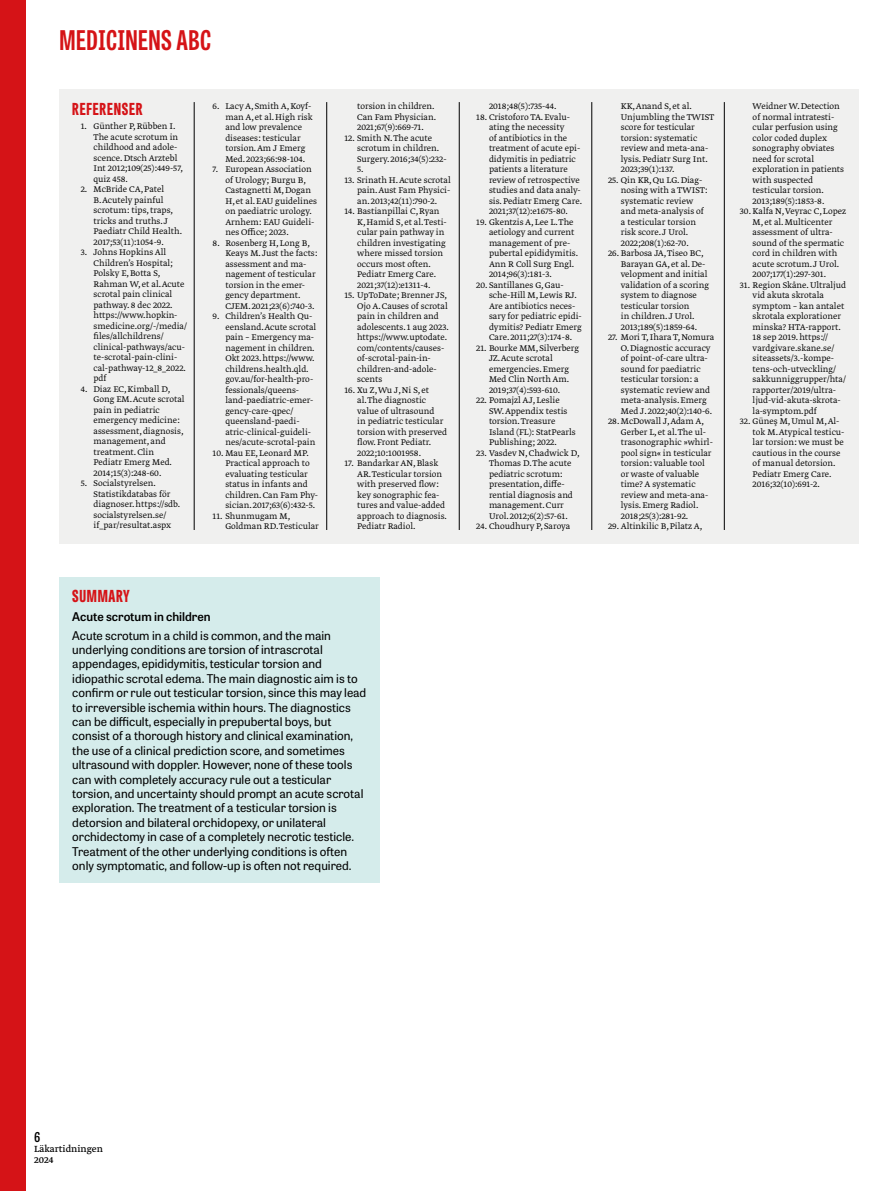
<style>
.page{position:relative;width:893px;height:1191px;background:#fff}
.page>*{position:absolute;margin:0;border:0;box-sizing:border-box;transform-origin:0 0}
.t1{font:700 27px "Tablet Gothic Compressed";letter-spacing:.02em;color:#d51317}
.t2{font:800 16.5px "Tablet Gothic Compressed";letter-spacing:.045em;color:#d51317}
.t3{font:600 13.5px "Tablet Gothic Condensed";color:#000}
.t4{font:12px/14.4px "Tablet Gothic";color:#000}
.t5{font:600 12px "Tablet Gothic";color:#000}
.t6{font:10.5px/10.5px "Greta Text Pro";color:#000}
.t7{font:9.75px/10.5px "Greta Text Pro Light Min";color:#000}
</style>
<div class="page">
<div style="left:0;top:0;width:26px;height:1191px;background:#d51317"></div>
<div style="left:60px;top:89px;width:799px;height:454px;background:#f0f0ef"></div>
<hr style="left:194px;top:102px;width:1px;height:428px;background:#000">
<hr style="left:459px;top:102px;width:1px;height:428px;background:#000">
<hr style="left:326px;top:102px;width:1px;height:428px;background:#000">
<hr style="left:591px;top:102px;width:1px;height:428px;background:#000">
<hr style="left:724px;top:102px;width:1px;height:428px;background:#000">
<div style="left:60px;top:577px;width:320px;height:306px;background:#d5eceb"></div>
<h1 class="t1" style="left:60px;top:22px;width:153px">MEDICINENS ABC</h1>
<h2 class="t2" style="left:72px;top:97px;width:72px">REFERENSER</h2>
<p class="t7" style="left:94px;top:122px;width:91px;text-indent:-13px">1. Günther P, Rübben I.<br>The acute scrotum in childhood and adole&shy;scence. Dtsch Arztebl<br>Int 2012;109(25):449-57, quiz 458.</p>
<p class="t7" style="left:94px;top:185px;width:90px;text-indent:-13px">2. McBride CA, Patel<br>B. Acutely painful scrotum: tips, traps, tricks and truths. J<br>Paediatr Child Health.<br>2017;53(11):1054-9.</p>
<p class="t7" style="left:94px;top:248px;width:95px;text-indent:-13px">3. Johns Hopkins All<br>Children’s Hospital;<br>Polsky E, Botta S,<br>Rahman W, et al. Acute scrotal pain clinical pathway. 8 dec 2022. https://www.hopkin&shy;smedicine.org/-/media/ files/allchildrens/ clinical-pathways/acu&shy;te-scrotal-pain-clini&shy;cal-pathway-12_8_2022. pdf</p>
<p class="t7" style="left:94px;top:384px;width:93px;text-indent:-13px">4. Diaz EC, Kimball D,<br>Gong EM. Acute scrotal pain in pediatric emergency medicine: assessment, diagnosis, management, and treatment. Clin<br>Pediatr Emerg Med.<br>2014;15(3):248-60.</p>
<p class="t7" style="left:94px;top:479px;width:88px;text-indent:-13px">5. Socialstyrelsen.<br>Statistikdatabas för diagnoser. https://sdb. socialstyrelsen.se/ if_par/resultat.aspx</p>
<p class="t7" style="left:225px;top:101px;width:89px;text-indent:-13px">6. Lacy A, Smith A, Koyf&shy;man A, et al. High risk and low prevalence diseases: testicular torsion. Am J Emerg<br>Med. 2023;66:98-104.</p>
<p class="t7" style="left:225px;top:164px;width:93px;text-indent:-13px">7. European Association of Urology; Burgu B,<br>Castagnetti M, Dogan<br>H, et al. EAU guidelines on paediatric urology.<br>Arnhem: EAU Guideli&shy;nes Office; 2023.</p>
<p class="t7" style="left:225px;top:238px;width:94px;text-indent:-13px">8. Rosenberg H, Long B,<br>Keays M. Just the facts: assessment and ma&shy;nagement of testicular torsion in the emer&shy;gency department.<br>CJEM. 2021;23(6):740-3.</p>
<p class="t7" style="left:225px;top:311px;width:92px;text-indent:-13px">9. Children’s Health Qu&shy;eensland. Acute scrotal pain – Emergency ma&shy;nagement in children.<br>Okt 2023. https://www. childrens.health.qld. gov.au/for-health-pro&shy;fessionals/queens&shy;land-paediatric-emer&shy;gency-care-qpec/ queensland-paedi&shy;atric-clinical-guideli&shy;nes/acute-scrotal-pain</p>
<p class="t7" style="left:225px;top:448px;width:94px;text-indent:-13px">10. Mau EE, Leonard MP.<br>Practical approach to evaluating testicular status in infants and children. Can Fam Phy&shy;sician. 2017;63(6):432-5.</p>
<p class="t7" style="left:225px;top:511px;width:95px;text-indent:-13px">11. Shunmugam M,<br>Goldman RD. Testicular</p>
<p class="t7" style="left:357px;top:101px;width:80px">torsion in children.<br>Can Fam Physician.<br>2021;67(9):669-71.</p>
<p class="t7" style="left:357px;top:133px;width:91px;text-indent:-13px">12. Smith N. The acute scrotum in children.<br>Surgery. 2016;34(5):232-<br>5.</p>
<p class="t7" style="left:357px;top:175px;width:95px;text-align:justify;text-indent:-13px">13. Srinath H. Acute scrotal pain. Aust Fam Physici&shy;an. 2013;42(11):790-2.</p>
<p class="t7" style="left:357px;top:206px;width:91px;text-indent:-13px">14. Bastianpillai C, Ryan<br>K, Hamid S, et al. Testi&shy;cular pain pathway in children investigating where missed torsion occurs most often.<br>Pediatr Emerg Care.<br>2021;37(12):e1311-4.</p>
<p class="t7" style="left:357px;top:290px;width:93px;text-indent:-13px">15. UpToDate; Brenner JS,<br>Ojo A. Causes of scrotal pain in children and adolescents. 1 aug 2023. https://www.uptodate. com/contents/causes&shy;of-scrotal-pain-in&shy;children-and-adole&shy;scents</p>
<p class="t7" style="left:357px;top:385px;width:92px;text-indent:-13px">16. Xu Z, Wu J, Ni S, et<br>al. The diagnostic value of ultrasound<br>in pediatric testicular torsion with preserved flow. Front Pediatr.<br>2022;10:1001958.</p>
<p class="t7" style="left:357px;top:458px;width:91px;text-indent:-13px">17. Bandarkar AN, Blask<br>AR. Testicular torsion with preserved flow: key sonographic fea&shy;tures and value-added approach to diagnosis.<br>Pediatr Radiol.</p>
<h2 class="t2" style="left:72px;top:584px;width:59px">SUMMARY</h2>
<p class="t5" style="left:72px;top:608px;width:140px">Acute scrotum in children</p>
<p class="t4" style="left:72px;top:627px;width:295px">Acute scrotum in a child is common, and the main underlying conditions are torsion of intrascrotal appendages, epididymitis, testicular torsion and idiopathic scrotal edema. The main diagnostic aim is to confirm or rule out testicular torsion, since this may lead to irreversible ischemia within hours. The diagnostics can be difficult, especially in prepubertal boys, but consist of a thorough history and clinical examination, the use of a clinical prediction score, and sometimes ultrasound with doppler. However, none of these tools can with completely accuracy rule out a testicular torsion, and uncertainty should prompt an acute scrotal exploration. The treatment of a testicular torsion is detorsion and bilateral orchidopexy, or unilateral orchidectomy in case of a completely necrotic testicle.<br>Treatment of the other underlying conditions is often only symptomatic, and follow-up is often not required.</p>
<p class="t7" style="left:489px;top:101px;width:69px">2018;48(5):735-44.</p>
<p class="t7" style="left:489px;top:112px;width:95px;text-indent:-13px">18. Cristoforo TA. Evalu&shy;ating the necessity<br>of antibiotics in the treatment of acute epi&shy;didymitis in pediatric patients a literature review of retrospective studies and data analy&shy;sis. Pediatr Emerg Care.<br>2021;37(12):e1675-80.</p>
<p class="t7" style="left:489px;top:217px;width:91px;text-indent:-13px">19. Gkentzis A, Lee L. The aetiology and current management of pre&shy;pubertal epididymitis.<br>Ann R Coll Surg Engl.<br>2014;96(3):181-3.</p>
<p class="t7" style="left:489px;top:280px;width:94px;text-indent:-13px">20. Santillanes G, Gau&shy;sche-Hill M, Lewis RJ.<br>Are antibiotics neces&shy;sary for pediatric epidi&shy;dymitis? Pediatr Emerg<br>Care. 2011;27(3):174-8.</p>
<p class="t7" style="left:489px;top:343px;width:92px;text-indent:-13px">21. Bourke MM, Silverberg<br>JZ. Acute scrotal emergencies. Emerg<br>Med Clin North Am.<br>2019;37(4):593-610.</p>
<p class="t7" style="left:489px;top:395px;width:88px;text-indent:-13px">22. Pomajzl AJ, Leslie<br>SW. Appendix testis torsion. Treasure<br>Island (FL): StatPearls<br>Publishing; 2022.</p>
<p class="t7" style="left:489px;top:448px;width:92px;text-indent:-13px">23. Vasdev N, Chadwick D,<br>Thomas D. The acute pediatric scrotum: presentation, diffe&shy;rential diagnosis and management. Curr<br>Urol. 2012;6(2):57-61.</p>
<p class="t7" style="left:476px;top:521px;width:96px">24. Choudhury P, Saroya</p>
<p class="t7" style="left:621px;top:101px;width:95px">KK, Anand S, et al.<br>Unjumbling the TWIST score for testicular torsion: systematic review and meta-ana&shy;lysis. Pediatr Surg Int.<br>2023;39(1):137.</p>
<p class="t7" style="left:621px;top:175px;width:88px;text-indent:-13px">25. Qin KR, Qu LG. Diag&shy;nosing with a TWIST: systematic review and meta-analysis of a testicular torsion risk score. J Urol.<br>2022;208(1):62-70.</p>
<p class="t7" style="left:621px;top:248px;width:90px;text-indent:-13px">26. Barbosa JA, Tiseo BC,<br>Barayan GA, et al. De&shy;velopment and initial validation of a scoring system to diagnose testicular torsion<br>in children. J Urol.<br>2013;189(5):1859-64.</p>
<p class="t7" style="left:621px;top:332px;width:95px;text-indent:-13px">27. Mori T, Ihara T, Nomura<br>O. Diagnostic accuracy of point-of-care ultra&shy;sound for paediatric testicular torsion: a systematic review and meta-analysis. Emerg<br>Med J. 2022;40(2):140-6.</p>
<p class="t7" style="left:621px;top:416px;width:94px;text-indent:-13px">28. McDowall J, Adam A,<br>Gerber L, et al. The ul&shy;trasonographic »whirl&shy;pool sign« in testicular torsion: valuable tool or waste of valuable time? A systematic review and meta-ana&shy;lysis. Emerg Radiol.<br>2018;25(3):281-92.</p>
<p class="t7" style="left:608px;top:521px;width:96px">29. Altinkilic B, Pilatz A,</p>
<p class="t7" style="left:753px;top:101px;width:93px">Weidner W. Detection of normal intratesti&shy;cular perfusion using color coded duplex sonography obviates need for scrotal exploration in patients with suspected testicular torsion.<br>2013;189(5):1853-8.</p>
<p class="t7" style="left:753px;top:206px;width:95px;text-indent:-13px">30. Kalfa N, Veyrac C, Lopez<br>M, et al. Multicenter assessment of ultra&shy;sound of the spermatic cord in children with acute scrotum. J Urol.<br>2007;177(1):297-301.</p>
<p class="t7" style="left:753px;top:280px;width:95px;text-indent:-13px">31. Region Skåne. Ultraljud vid akuta skrotala symptom – kan antalet skrotala explorationer minska? HTA-rapport.<br>18 sep 2019. https:// vardgivare.skane.se/ siteassets/3.-kompe&shy;tens-och-utveckling/ sakkunniggrupper/hta/ rapporter/2019/ultra&shy;ljud-vid-akuta-skrota&shy;la-symptom.pdf</p>
<p class="t7" style="left:753px;top:416px;width:93px;text-indent:-13px">32. Güneş M, Umul M, Al&shy;tok M. Atypical testicu&shy;lar torsion: we must be cautious in the course of manual detorsion.<br>Pediatr Emerg Care.<br>2016;32(10):691-2.</p>
<h3 class="t3" style="left:34px;top:1127px;width:8px">6</h3>
<p class="t6" style="left:34px;top:1144px;width:70px">Läkartidningen<br>2024</p>
</div>
